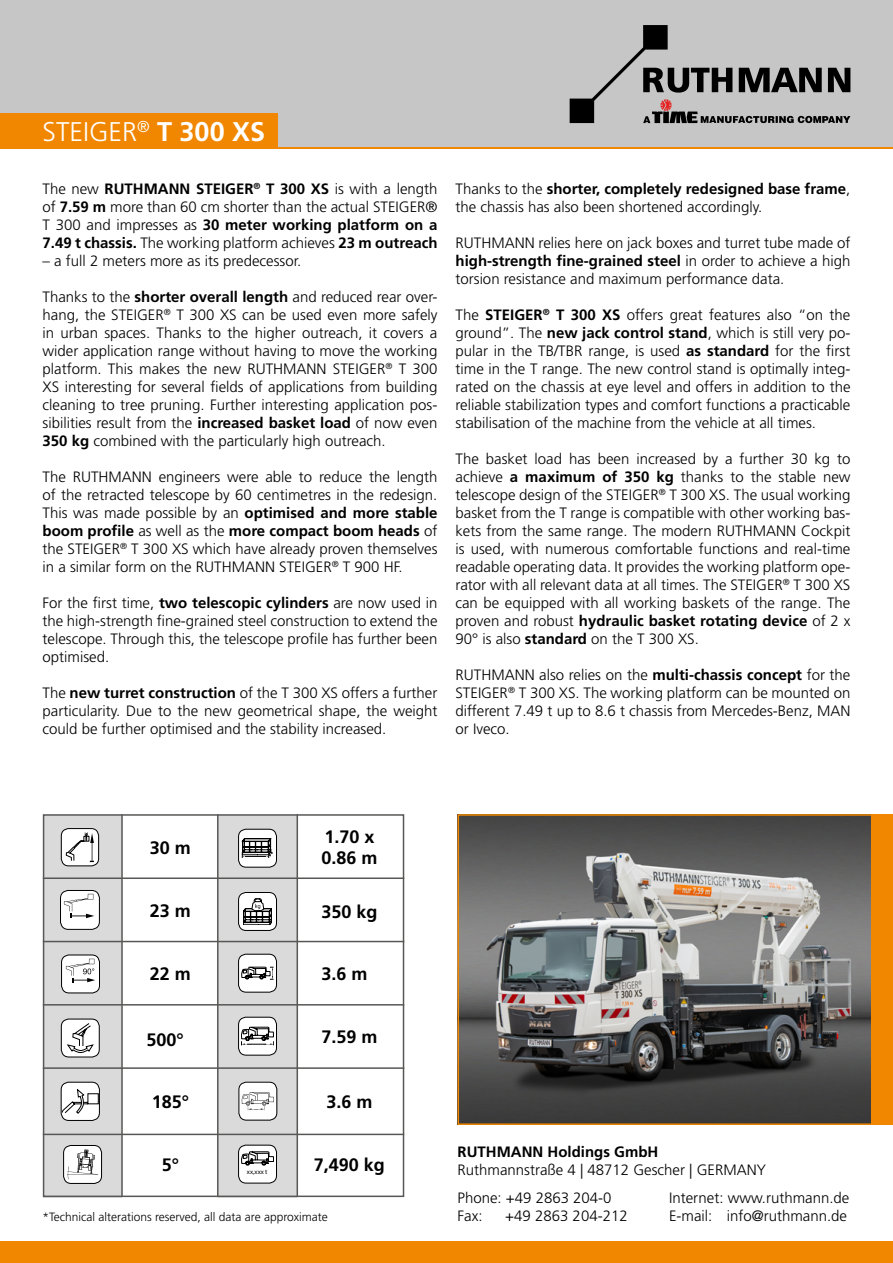
<style>
.page{position:relative;width:893px;height:1263px;background:#fff}
.page>*{position:absolute;margin:0;border:0;box-sizing:border-box;transform-origin:0 0}
.t1{font:300 27px "Frutiger LT Std";color:#fff}
.t2{font:700 18px/21.6px "Frutiger LT Std";color:#000}
.t3{font:300 15px/18px "Frutiger LT Std";color:#000;text-align:justify}
.t4{font:700 15px "Frutiger LT Std";color:#000}
.t5{font:300 12px "Frutiger LT Std";color:#000}
.t6{font:6.75px "Myriad Pro";color:#000}
.s1{font-weight:700}
</style>
<div class="page">
<div style="left:0;top:0;width:893px;height:148px;background:#c6c6c6"></div>
<hr style="left:0;top:147px;width:893px;height:2px;background:#f18700">
<div style="left:0;top:1242px;width:893px;height:21px;background:#f18700"></div>
<img style="left:461px;top:817px;width:411px;height:305px">
<div style="left:458px;top:814px;width:435px;height:311px;border:2px solid #f18700"></div>
<div style="left:872px;top:814px;width:21px;height:311px;background:#f18700"></div>
<div style="left:44px;top:815px;width:78px;height:382px;background:#dadada"></div>
<div style="left:219px;top:815px;width:78px;height:382px;background:#dadada"></div>
<div style="left:43px;top:814px;width:361px;height:383px;border:2px solid #575756"></div>
<div style="left:61px;top:828px;width:38px;height:38px;background:#fff;border-radius:7px"></div>
<svg style="left:66px;top:832px;width:28px;height:30px"></svg>
<div style="left:61px;top:828px;width:38px;height:38px;border:1px solid #000;border-radius:7px"></div>
<div style="left:61px;top:1019px;width:38px;height:38px;background:#fff;border-radius:8px"></div>
<svg style="left:67px;top:1023px;width:26px;height:30px"></svg>
<div style="left:61px;top:1019px;width:39px;height:38px;border:1px solid #000;border-radius:8px"></div>
<hr style="left:43px;top:877px;width:361px;height:2px;background:#575756">
<hr style="left:43px;top:941px;width:361px;height:1px;background:#575756">
<hr style="left:43px;top:1004px;width:361px;height:1px;background:#575756">
<hr style="left:43px;top:1067px;width:361px;height:2px;background:#575756">
<hr style="left:43px;top:1134px;width:361px;height:1px;background:#575756">
<div style="left:239px;top:829px;width:37px;height:38px;background:#fff;border-radius:8px"></div>
<svg style="left:242px;top:838px;width:31px;height:20px"></svg>
<div style="left:238px;top:829px;width:39px;height:38px;border:1px solid #000;border-radius:8px"></div>
<div style="left:239px;top:892px;width:37px;height:38px;background:#fff;border-radius:8px"></div>
<svg style="left:243px;top:898px;width:29px;height:27px"></svg>
<div style="left:238px;top:892px;width:39px;height:39px;border:1px solid #000;border-radius:8px"></div>
<div style="left:239px;top:954px;width:37px;height:38px;background:#fff;border-radius:8px"></div>
<svg style="left:241px;top:967px;width:33px;height:13px"></svg>
<div style="left:238px;top:954px;width:39px;height:38px;border:1px solid #000;border-radius:8px"></div>
<div style="left:239px;top:1017px;width:37px;height:38px;background:#fff;border-radius:8px"></div>
<div style="left:239px;top:1082px;width:37px;height:38px;background:#fff;border-radius:8px"></div>
<svg style="left:241px;top:1027px;width:33px;height:18px"></svg>
<div style="left:238px;top:1017px;width:39px;height:38px;border:1px solid #000;border-radius:8px"></div>
<div style="left:64px;top:1145px;width:38px;height:38px;background:#fff;border-radius:8px"></div>
<svg style="left:67px;top:1149px;width:31px;height:30px"></svg>
<div style="left:63px;top:1145px;width:39px;height:39px;border:1px solid #000;border-radius:8px"></div>
<div style="left:239px;top:1145px;width:37px;height:38px;background:#fff;border-radius:8px"></div>
<svg style="left:241px;top:1151px;width:33px;height:15px"></svg>
<div style="left:238px;top:1145px;width:39px;height:38px;border:1px solid #000;border-radius:8px"></div>
<hr style="left:121px;top:814px;width:2px;height:383px;background:#575756">
<hr style="left:217px;top:814px;width:2px;height:383px;background:#575756">
<hr style="left:297px;top:814px;width:1px;height:383px;background:#575756">
<div style="left:61px;top:890px;width:38px;height:39px;background:#fff;border-radius:8px"></div>
<div style="left:60px;top:890px;width:40px;height:40px;border:1px solid #000;border-radius:8px"></div>
<svg style="left:64px;top:894px;width:30px;height:24px"></svg>
<div style="left:61px;top:1082px;width:38px;height:38px;background:#fff;border-radius:8px"></div>
<div style="left:61px;top:1082px;width:39px;height:39px;border:1px solid #000;border-radius:8px"></div>
<svg style="left:62px;top:1090px;width:37px;height:23px"></svg>
<div style="left:62px;top:955px;width:37px;height:38px;background:#fff;border-radius:8px"></div>
<div style="left:61px;top:955px;width:39px;height:38px;border:1px solid #000;border-radius:8px"></div>
<svg style="left:66px;top:959px;width:29px;height:23px"></svg>
<svg style="left:242px;top:1092px;width:32px;height:18px"></svg>
<div style="left:239px;top:1082px;width:38px;height:38px;border:1px solid #000;border-radius:8px"></div>
<div style="left:0;top:114px;width:277px;height:34px;background:#f18700"></div>
<svg style="left:570px;top:25px;width:280px;height:98px"></svg>
<h1 class="t1" style="left:43px;top:116px;width:224px">STEIGER<sup>®</sup> <span class="s1">T 300 XS</span></h1>
<p class="t3" style="left:43px;top:180px;width:397px">The new <span class="s1">RUTHMANN STEIGER</span><sup>®</sup> <span class="s1">T 300 XS</span> is with a length of <span class="s1">7.59 m</span> more than 60 cm shorter than the actual STEIGER® T 300 and impresses as <span class="s1">30 meter working platform on a 7.49 t chassis.</span> The working platform achieves <span class="s1">23 m outreach</span></p>
<p class="t3" style="left:43px;top:252px;width:260px">– a full 2 meters more as its predecessor.</p>
<p class="t3" style="left:43px;top:288px;width:396px">Thanks to the <span class="s1">shorter overall length</span> and reduced rear over&shy;hang, the STEIGER<sup>®</sup> T 300 XS can be used even more safely in urban spaces. Thanks to the higher outreach, it covers a wider application range without having to move the working platform. This makes the new RUTHMANN STEIGER<sup>®</sup> T 300<br>XS interesting for several fields of applications from building cleaning to tree pruning. Further interesting application pos&shy;sibilities result from the <span class="s1">increased basket load</span> of now even <span class="s1">350 kg</span> combined with the particularly high outreach.</p>
<p class="t3" style="left:43px;top:468px;width:396px">The RUTHMANN engineers were able to reduce the length of the retracted telescope by 60 centimetres in the redesign.<br>This was made possible by an <span class="s1">optimised and more stable boom profile</span> as well as the <span class="s1">more compact boom heads</span> of the STEIGER<sup>®</sup> T 300 XS which have already proven themselves in a similar form on the RUTHMANN STEIGER<sup>®</sup> T 900 HF.</p>
<p class="t3" style="left:43px;top:594px;width:396px">For the first time, <span class="s1">two telescopic cylinders</span> are now used in the high-strength fine-grained steel construction to extend the telescope. Through this, the telescope profile has further been optimised.</p>
<p class="t3" style="left:43px;top:684px;width:396px">The <span class="s1">new turret construction</span> of the T 300 XS offers a further particularity. Due to the new geometrical shape, the weight could be further optimised and the stability increased.</p>
<p class="t3" style="left:455px;top:180px;width:396px">Thanks to the <span class="s1">shorter, completely redesigned base frame</span>, the chassis has also been shortened accordingly.</p>
<p class="t3" style="left:455px;top:234px;width:396px">RUTHMANN relies here on jack boxes and turret tube made of <span class="s1">high-strength fine-grained steel</span> in order to achieve a high torsion resistance and maximum performance data.</p>
<p class="t3" style="left:455px;top:306px;width:396px">The <span class="s1">STEIGER</span><sup>®</sup> <span class="s1">T 300 XS</span> offers great features also “on the ground”. The <span class="s1">new jack control stand</span>, which is still very po&shy;pular in the TB/TBR range, is used <span class="s1">as standard</span> for the first time in the T range. The new control stand is optimally integ&shy;rated on the chassis at eye level and offers in addition to the reliable stabilization types and comfort functions a practicable stabilisation of the machine from the vehicle at all times.</p>
<p class="t3" style="left:455px;top:450px;width:396px">The basket load has been increased by a further 30 kg to achieve <span class="s1">a maximum of 350 kg</span> thanks to the stable new telescope design of the STEIGER<sup>®</sup> T 300 XS. The usual working basket from the T range is compatible with other working bas&shy;kets from the same range. The modern RUTHMANN Cockpit is used, with numerous comfortable functions and real-time readable operating data. It provides the working platform ope&shy;rator with all relevant data at all times. The STEIGER<sup>®</sup> T 300 XS can be equipped with all working baskets of the range. The proven and robust <span class="s1">hydraulic basket rotating device</span> of 2 x 90° is also <span class="s1">standard</span> on the T 300 XS.</p>
<p class="t3" style="left:455px;top:666px;width:396px">RUTHMANN also relies on the <span class="s1">multi-chassis concept</span> for the STEIGER<sup>®</sup> T 300 XS. The working platform can be mounted on different 7.49 t up to 8.6 t chassis from Mercedes-Benz, MAN or Iveco.</p>
<p class="t2" style="left:150px;top:837px;width:43px">30 m</p>
<p class="t2" style="left:321px;top:826px;width:58px">1.70 x<br>0.86 m</p>
<p class="t2" style="left:150px;top:900px;width:43px">23 m</p>
<p class="t2" style="left:321px;top:901px;width:58px">350 kg</p>
<p class="t2" style="left:150px;top:963px;width:43px">22 m</p>
<p class="t2" style="left:321px;top:963px;width:48px">3.6 m</p>
<p class="t2" style="left:146px;top:1028px;width:39px">500°</p>
<p class="t2" style="left:321px;top:1026px;width:58px">7.59 m</p>
<p class="t2" style="left:152px;top:1091px;width:39px">185°</p>
<p class="t2" style="left:326px;top:1090px;width:48px">3.6 m</p>
<p class="t2" style="left:162px;top:1154px;width:19px">5°</p>
<p class="t6" style="left:247px;top:1167px;width:22px">xx,xxx t</p>
<p class="t2" style="left:314px;top:1154px;width:73px">7,490 kg</p>
<p class="t5" style="left:43px;top:1210px;width:287px">*Technical alterations reserved, all data are approximate</p>
<p class="t4" style="left:458px;top:1143px;width:202px">RUTHMANN Holdings GmbH</p>
<p class="t3" style="left:458px;top:1155px;width:310px;line-height:28.5px">Ruthmannstraße 4 | 48712 Gescher | GERMANY<br>Phone: +49 2863 204-0</p>
<p class="t3" style="left:458px;top:1207px;width:26px">Fax:</p>
<p class="t3" style="left:505px;top:1207px;width:124px">+49 2863 204-212</p>
<p class="t3" style="left:669px;top:1189px;width:182px">Internet: www.ruthmann.de<br>E-mail: info@ruthmann.de</p>
</div>
